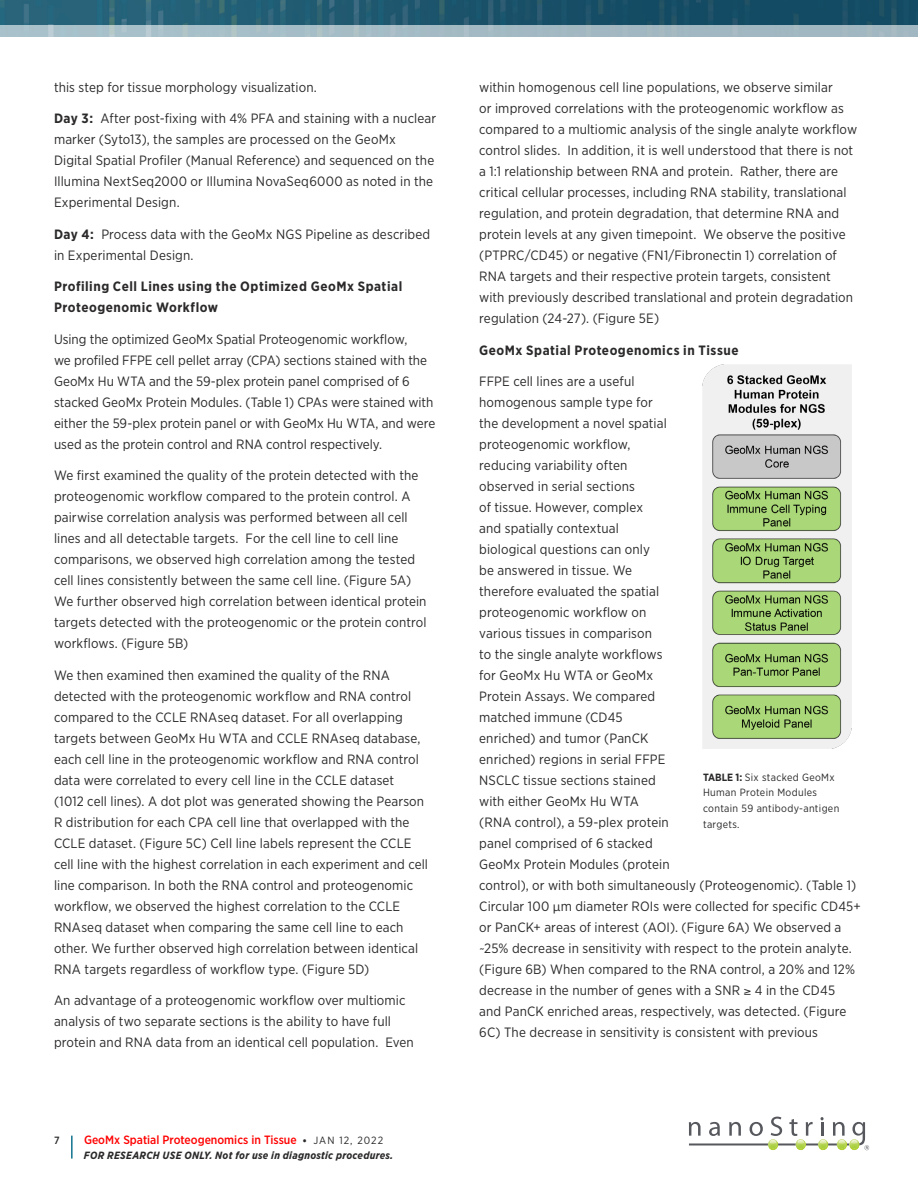
<style>
.page{position:relative;width:918px;height:1188px;background:#fff}
.page>*{position:absolute;margin:0;border:0;box-sizing:border-box;transform-origin:0 0}
.t1{font:13.5px/21px "Gotham Narrow";letter-spacing:.01em;color:#2b292a}
.t2{font:700 13.5px/21px "Gotham Narrow";letter-spacing:.04em;color:#2b292a}
.t3{font:500 12px "Gotham Narrow";color:#f00}
.t4{font:10.5px/15.8px "Gotham Narrow";letter-spacing:.03em;color:#2b292a}
.t5{font:italic 700 10.5px "Gotham Narrow";letter-spacing:.025em;color:#2b292a}
.t6{font:500 10.5px "Gotham Narrow";color:#2b292a}
.s1{font-weight:700}
.s2{font-weight:400;color:#2b292a}
.s3{font-weight:400;font-size:10.5px;color:#2b292a}
.s4{font-family:"Proxima Nova"}
</style>
<div class="page">
<svg style="left:689px;top:1117px;width:180px;height:33px"></svg>
<img style="left:0;top:0;width:918px;height:25px">
<div style="left:0;top:25px;width:918px;height:12px;background:#a5bbc4"></div>
<hr style="left:71px;top:1136px;width:2px;height:23px;background:#12738e">
<img style="left:702px;top:364px;width:150px;height:385px">
<p class="t1" style="left:54px;top:77px;width:264px">this step for tissue morphology visualization.</p>
<p class="t1" style="left:54px;top:109px;width:384px"><span class="s1">Day 3:</span> After post-fixing with 4% PFA and staining with a nuclear marker (Syto13), the samples are processed on the GeoMx Digital Spatial Profiler (Manual Reference) and sequenced on the Illumina NextSeq2000 or Illumina NovaSeq6000 as noted in the Experimental Design.</p>
<p class="t1" style="left:54px;top:224px;width:378px"><span class="s1">Day 4:</span> Process data with the GeoMx NGS Pipeline as described in Experimental Design.</p>
<p class="t2" style="left:54px;top:277px;width:350px">Profiling Cell Lines using the Optimized GeoMx Spatial<br>Proteogenomic Workflow</p>
<p class="t1" style="left:54px;top:329px;width:383px">Using the optimized GeoMx Spatial Proteogenomic workflow,<br>we profiled FFPE cell pellet array (CPA) sections stained with the GeoMx Hu WTA and the 59-plex protein panel comprised of 6 stacked GeoMx Protein Modules. (Table 1) CPAs were stained with either the 59-plex protein panel or with GeoMx Hu WTA, and were used as the protein control and RNA control respectively.</p>
<p class="t1" style="left:54px;top:466px;width:374px">We first examined the quality of the protein detected with the proteogenomic workflow compared to the protein control. A pairwise correlation analysis was performed between all cell lines and all detectable targets. For the cell line to cell line comparisons, we observed high correlation among the tested cell lines consistently between the same cell line. (Figure 5A)<br>We further observed high correlation between identical protein targets detected with the proteogenomic or the protein control workflows. (Figure 5B)</p>
<p class="t1" style="left:54px;top:665px;width:376px">We then examined then examined the quality of the RNA detected with the proteogenomic workflow and RNA control compared to the CCLE RNAseq dataset. For all overlapping targets between GeoMx Hu WTA and CCLE RNAseq database, each cell line in the proteogenomic workflow and RNA control data were correlated to every cell line in the CCLE dataset<br>(1012 cell lines). A dot plot was generated showing the Pearson R distribution for each CPA cell line that overlapped with the CCLE dataset. (Figure 5C) Cell line labels represent the CCLE cell line with the highest correlation in each experiment and cell line comparison. In both the RNA control and proteogenomic workflow, we observed the highest correlation to the CCLE RNAseq dataset when comparing the same cell line to each other. We further observed high correlation between identical RNA targets regardless of workflow type. (Figure 5D)</p>
<p class="t1" style="left:54px;top:991px;width:361px">An advantage of a proteogenomic workflow over multiomic analysis of two separate sections is the ability to have full protein and RNA data from an identical cell population. Even</p>
<p class="t6" style="left:54px;top:1135px;width:7px">7</p>
<p class="t3" style="left:84px;top:1134px;width:301px">GeoMx Spatial Proteogenomics in Tissue <span class="s2">•</span> <span class="s3">JAN 12, 2022</span></p>
<p class="t5" style="left:84px;top:1150px;width:311px">FOR RESEARCH USE ONLY. Not for use in diagnostic procedures.</p>
<p class="t1" style="left:479px;top:77px;width:379px">within homogenous cell line populations, we observe similar<br>or improved correlations with the proteogenomic workflow as compared to a multiomic analysis of the single analyte workflow control slides. In addition, it is well understood that there is not a 1:1 relationship between RNA and protein. Rather, there are critical cellular processes, including RNA stability, translational regulation, and protein degradation, that determine RNA and protein levels at any given timepoint. We observe the positive (PTPRC/CD45) or negative (FN1/Fibronectin 1) correlation of RNA targets and their respective protein targets, consistent with previously described translational and protein degradation regulation (24-27). (Figure 5E)</p>
<p class="t2" style="left:479px;top:340px;width:261px">GeoMx Spatial Proteogenomics in Tissue</p>
<p class="t1" style="left:479px;top:371px;width:383px">FFPE cell lines are a useful<br>homogenous sample type for<br>the development a novel spatial<br>proteogenomic workflow,<br>reducing variability often<br>observed in serial sections<br>of tissue. However, complex<br>and spatially contextual<br>biological questions can only<br>be answered in tissue. We<br>therefore evaluated the spatial<br>proteogenomic workflow on<br>various tissues in comparison<br>to the single analyte workflows<br>for GeoMx Hu WTA or GeoMx<br>Protein Assays. We compared<br>matched immune (CD45<br>enriched) and tumor (PanCK<br>enriched) regions in serial FFPE<br>NSCLC tissue sections stained<br>with either GeoMx Hu WTA<br>(RNA control), a 59-plex protein<br>panel comprised of 6 stacked<br>GeoMx Protein Modules (protein<br>control), or with both simultaneously (Proteogenomic). (Table 1)<br>Circular 100 <span class="s4">µ</span>m diameter ROIs were collected for specific CD45+ or PanCK+ areas of interest (AOI). (Figure 6A) We observed a ~25% decrease in sensitivity with respect to the protein analyte. (Figure 6B) When compared to the RNA control, a 20% and 12% decrease in the number of genes with a SNR ≥ 4 in the CD45<br>and PanCK enriched areas, respectively, was detected. (Figure 6C) The decrease in sensitivity is consistent with previous</p>
<p class="t4" style="left:703px;top:770px;width:138px"><span class="s1">TABLE 1:</span> Six stacked GeoMx<br>Human Protein Modules contain 59 antibody-antigen targets.</p>
</div>
